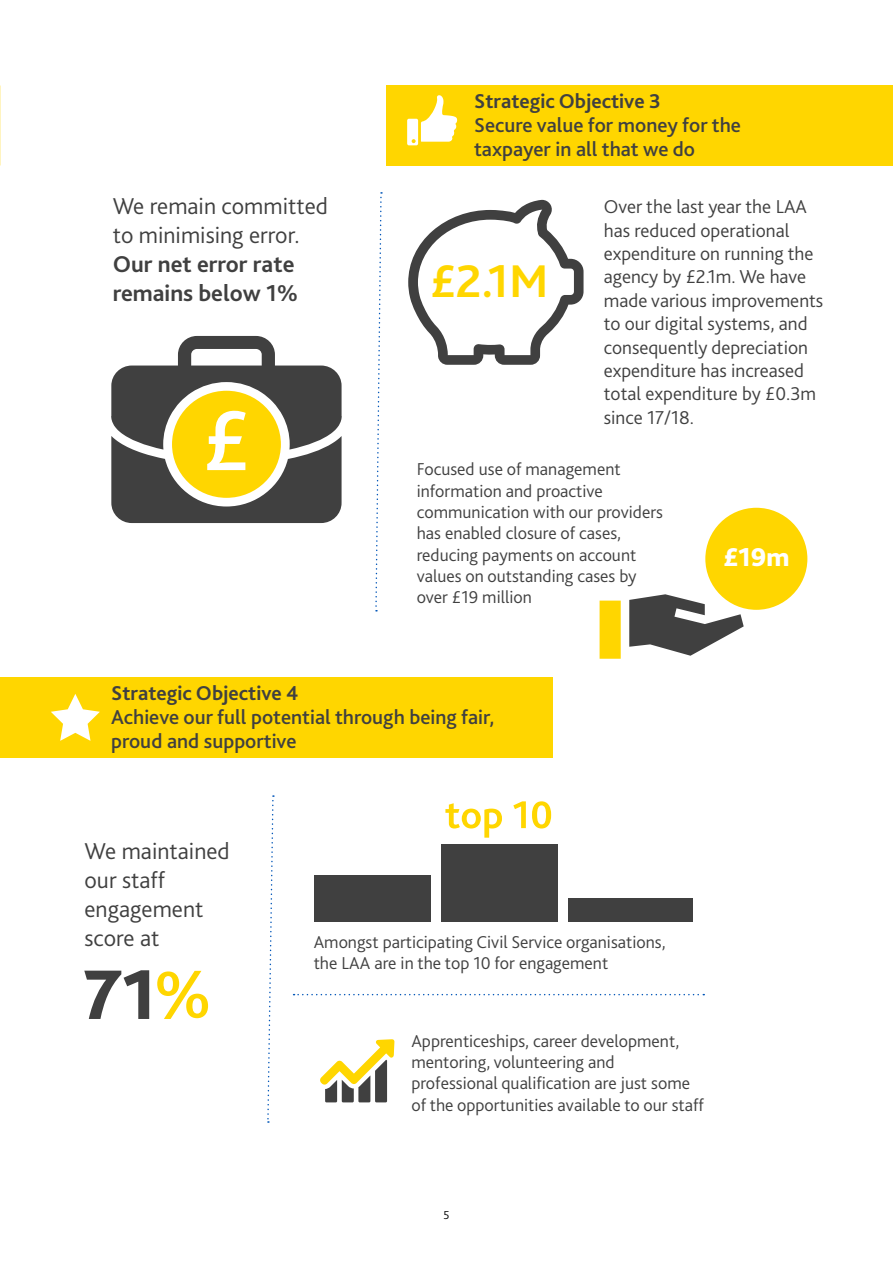
<style>
.page{position:relative;width:893px;height:1263px;background:#fff}
.page>*{position:absolute;margin:0;border:0;box-sizing:border-box;transform-origin:0 0}
.t1{font:700 48px "Bliss 2";color:#ffd600}
.t2{font:800 27px "Bliss 2";color:#fff}
.Heading{font:300 24px/29px "Bliss 2";color:#404040}
.Paragraph_Style_2{font:300 24px/28.8px "Bliss 2";color:#404040}
.Strategic_headings{font:500 21px/24px "Bliss 2";color:#404040}
.Paragraph_Style_2-2{font:300 19.5px/23.4px "Bliss 2";color:#404040}
.Paragraph_Style_2-3{font:300 18px/21.3px "Bliss 2";color:#404040}
.t3{font:300 12px "Bliss 2";color:#000}
.s1{font-weight:700}
</style>
<div class="page">
<div style="left:386px;top:85px;width:507px;height:81px;background:#ffd600"></div>
<div style="left:0;top:677px;width:553px;height:81px;background:#ffd600"></div>
<svg style="left:111px;top:336px;width:231px;height:187px"></svg>
<svg style="left:294px;top:994px;width:410px;height:1px"></svg>
<svg style="left:375px;top:192px;width:7px;height:419px"></svg>
<svg style="left:267px;top:795px;width:7px;height:328px"></svg>
<svg style="left:407px;top:95px;width:50px;height:50px"></svg>
<svg style="left:157px;top:971px;width:51px;height:48px"></svg>
<svg style="left:84px;top:970px;width:65px;height:49px"></svg>
<svg style="left:408px;top:200px;width:176px;height:165px"></svg>
<svg style="left:600px;top:601px;width:21px;height:58px"></svg>
<svg style="left:629px;top:594px;width:115px;height:62px"></svg>
<svg style="left:445px;top:801px;width:106px;height:37px"></svg>
<svg style="left:51px;top:694px;width:49px;height:47px"></svg>
<div style="left:314px;top:875px;width:117px;height:46px;background:#404040"></div>
<div style="left:568px;top:898px;width:125px;height:23px;background:#404040"></div>
<div style="left:441px;top:844px;width:117px;height:77px;background:#404040"></div>
<svg style="left:320px;top:1039px;width:74px;height:63px"></svg>
<div style="left:705px;top:508px;width:102px;height:102px;background:#ffd600;border-radius:50%"></div>
<p class="Strategic_headings" style="left:474px;top:89px;width:268px"><span class="s1">Strategic Objective 3<br></span>Secure value for money for the taxpayer in all that we do</p>
<p class="Heading" style="left:113px;top:191px;width:217px">We remain committed to minimising error.<br><span class="s1">Our net error rate remains below 1%</span></p>
<p class="Paragraph_Style_2-2" style="left:604px;top:194px;width:221px">Over the last year the LAA has reduced operational expenditure on running the agency by £2.1m. We have made various improvements to our digital systems, and consequently depreciation expenditure has increased total expenditure by £0.3m since 17/18.</p>
<p class="Paragraph_Style_2-3" style="left:417px;top:458px;width:248px">Focused use of management information and proactive communication with our providers has enabled closure of cases, reducing payments on account values on outstanding cases by over £19 million</p>
<h1 class="t1" style="left:430px;top:251px;width:120px">£2.1M</h1>
<h2 class="t2" style="left:723px;top:540px;width:68px">£19m</h2>
<p class="Strategic_headings" style="left:111px;top:681px;width:385px"><span class="s1">Strategic Objective 4<br></span>Achieve our full potential through being fair, proud and supportive</p>
<p class="Paragraph_Style_2" style="left:85px;top:836px;width:147px">We maintained our staff engagement score at</p>
<p class="Paragraph_Style_2-3" style="left:314px;top:931px;width:353px">Amongst participating Civil Service organisations, the LAA are in the top 10 for engagement</p>
<p class="Paragraph_Style_2-3" style="left:411px;top:1030px;width:294px">Apprenticeships, career development, mentoring, volunteering and professional qualification are just some of the opportunities available to our staff</p>
<p class="t3" style="left:443px;top:1207px;width:8px">5</p>
</div>
